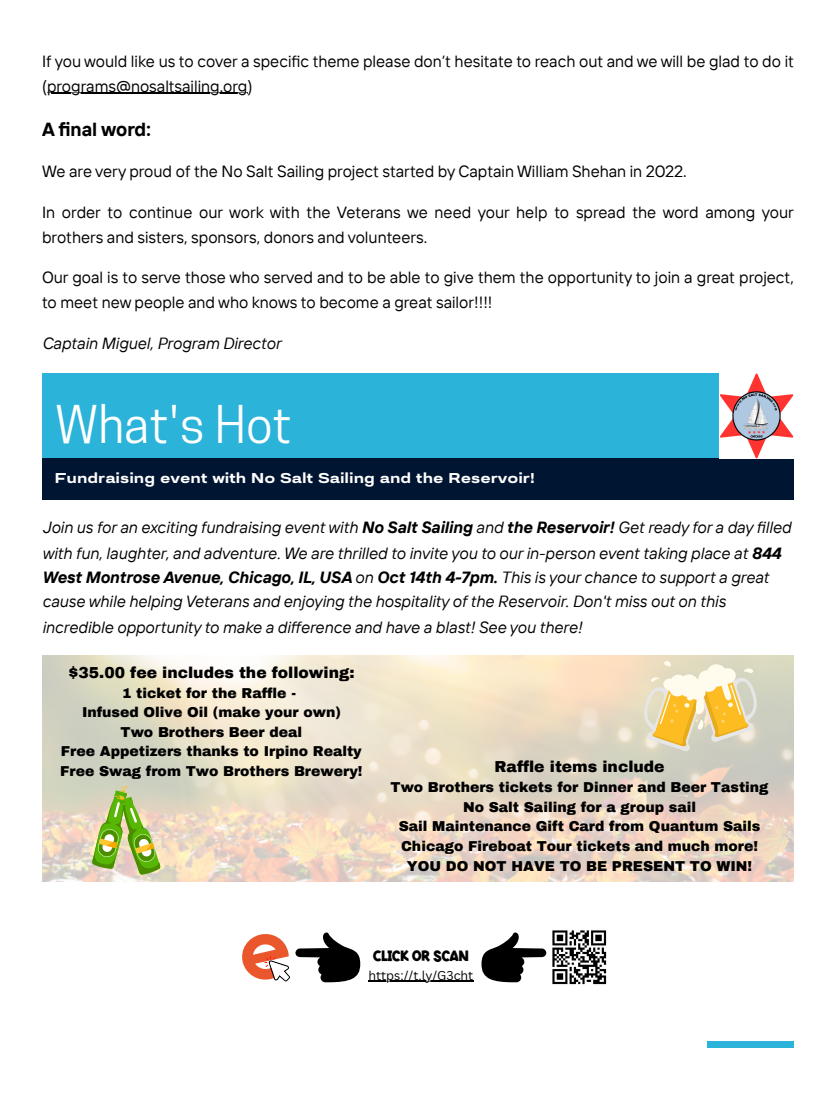
<style>
.page{position:relative;width:836px;height:1103px;background:#fff}
.page>*{position:absolute;margin:0;border:0;box-sizing:border-box;transform-origin:0 0}
.t1{font:48.9px "Cooper Hewitt";color:#fff}
.t2{font:700 18.9px "TT Interphases";color:#000}
.t3{font:16.2px/24.3px "TT Interphases";color:#000}
.t4{font:italic 16.2px/24.8px "TT Interphases";color:#000}
.t5{font:900 15.6px "Archivo";color:#000}
.t6{font:15.3px "Aquatic Personal Use";color:#000}
.t7{font:600 expanded 14.25px "Prachason Neue";color:#fff}
.t8{font:900 14.1px "Archivo";color:#000}
.t9{font:12.45px "Canva Sans";color:#000}
.s1{font-weight:700}
</style>
<div class="page">
<hr style="left:47px;top:93px;width:200px;height:1px;background:#000">
<div style="left:42px;top:373px;width:751px;height:127px;background:#2bb3da"></div>
<div style="left:42px;top:458px;width:751px;height:42px;background:#001532"></div>
<svg style="left:719px;top:373px;width:74px;height:85px;background:#ffd9d9"></svg>
<img style="left:731px;top:390px;width:51px;height:51px">
<img style="left:42px;top:656px;width:751px;height:225px">
<svg style="left:643px;top:661px;width:114px;height:90px;background:#ead7a2"></svg>
<svg style="left:92px;top:785px;width:68px;height:90px;background:#b0c478"></svg>
<img style="left:546px;top:930px;width:61px;height:55px">
<svg style="left:481px;top:932px;width:65px;height:50px"></svg>
<svg style="left:242px;top:932px;width:118px;height:50px"></svg>
<hr style="left:368px;top:980px;width:105px;height:1px;background:#000">
<div style="left:707px;top:1041px;width:86px;height:7px;background:#2bb3da"></div>
<p class="t3" style="left:42px;top:49px;width:753px">If you would like us to cover a specific theme please don’t hesitate to reach out and we will be glad to do it (programs@nosaltsailing.org)</p>
<h1 class="t2" style="left:42px;top:117px;width:110px">A final word:</h1>
<p class="t3" style="left:42px;top:158px;width:646px">We are very proud of the No Salt Sailing project started by Captain William Shehan in 2022.</p>
<p class="t3" style="left:42px;top:200px;width:753px">In order to continue our work with the Veterans we need your help to spread the word among your brothers and sisters, sponsors, donors and volunteers.</p>
<p class="t3" style="left:42px;top:264px;width:753px;line-height:25.3px">Our goal is to serve those who served and to be able to give them the opportunity to join a great project, to meet new people and who knows to become a great sailor!!!!</p>
<p class="t4" style="left:42px;top:330px;width:241px">Captain Miguel, Program Director</p>
<p class="t1" style="left:55px;top:406px;width:239px">What's Hot</p>
<p class="t7" style="left:55px;top:471px;width:481px">Fundraising event with No Salt Sailing and the Reservoir!</p>
<p class="t4" style="left:42px;top:515px;width:750px">Join us for an exciting fundraising event with <span class="s1">No Salt Sailing</span> and <span class="s1">the Reservoir!</span> Get ready for a day filled with fun, laughter, and adventure. We are thrilled to invite you to our in-person event taking place at <span class="s1">844<br>West Montrose Avenue, Chicago, IL, USA</span> on <span class="s1">Oct 14th 4-7pm.</span> This is your chance to support a great cause while helping Veterans and enjoying the hospitality of the Reservoir. Don't miss out on this incredible opportunity to make a difference and have a blast! See you there!</p>
<p class="t5" style="left:68px;top:664px;width:288px">$35.00 fee includes the following:</p>
<p class="t8" style="left:122px;top:685px;width:175px">1 ticket for the Raffle -</p>
<p class="t8" style="left:82px;top:705px;width:260px">Infused Olive Oil (make your own)</p>
<p class="t8" style="left:121px;top:724px;width:183px">Two Brothers Beer deal</p>
<p class="t8" style="left:61px;top:744px;width:302px">Free Appetizers thanks to Irpino Realty</p>
<p class="t8" style="left:60px;top:763px;width:304px">Free Swag from Two Brothers Brewery!</p>
<p class="t5" style="left:494px;top:758px;width:171px">Raffle items include</p>
<p class="t8" style="left:390px;top:780px;width:379px">Two Brothers tickets for Dinner and Beer Tasting</p>
<p class="t8" style="left:463px;top:799px;width:234px">No Salt Sailing for a group sail</p>
<p class="t8" style="left:399px;top:819px;width:363px">Sail Maintenance Gift Card from Quantum Sails</p>
<p class="t8" style="left:401px;top:838px;width:358px">Chicago Fireboat Tour tickets and much more!</p>
<p class="t8" style="left:407px;top:858px;width:347px">YOU DO NOT HAVE TO BE PRESENT TO WIN!</p>
<p class="t6" style="left:373px;top:949px;width:97px">CLICK OR SCAN</p>
<p class="t9" style="left:368px;top:966px;width:106px">https://t.ly/G3cht</p>
</div>
